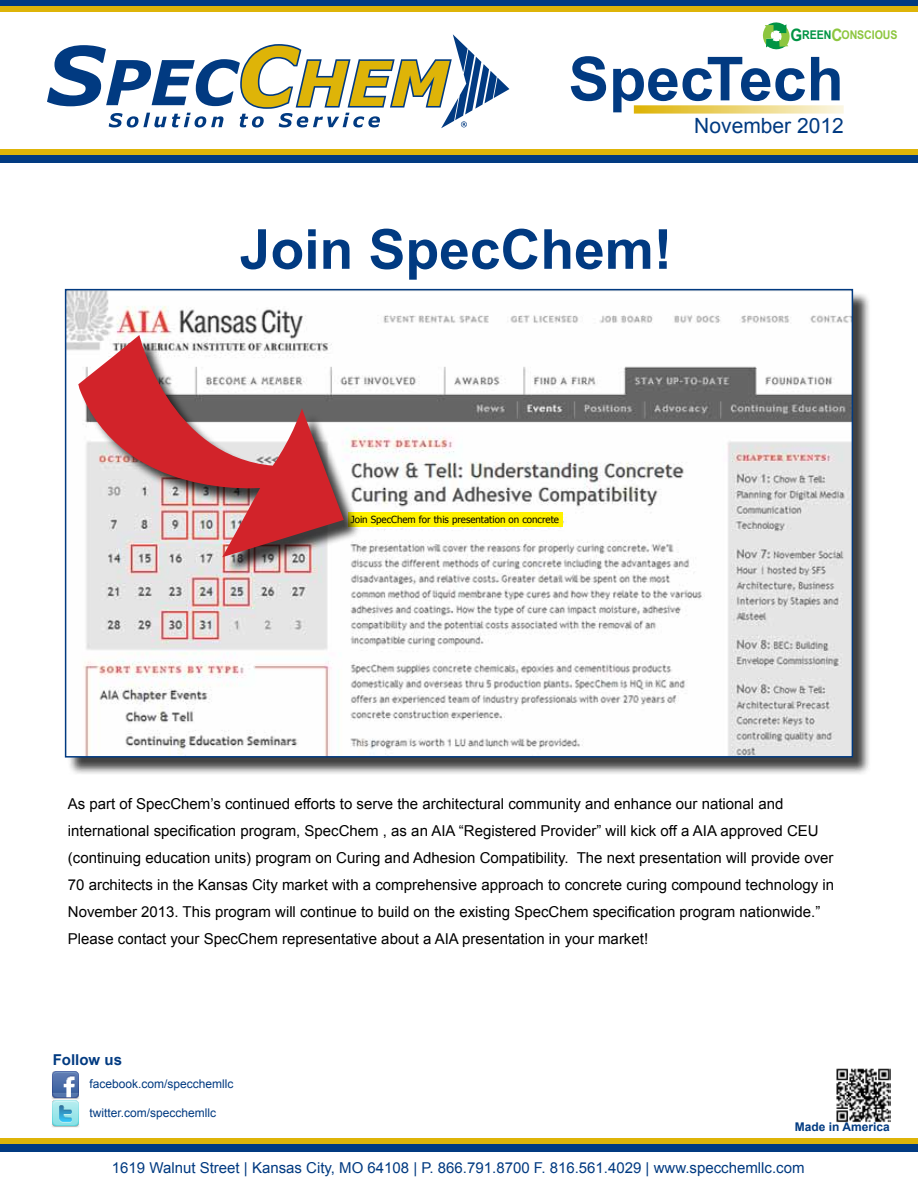
<style>
.page{position:relative;width:918px;height:1188px;background:#fff}
.page>*{position:absolute;margin:0;border:0;box-sizing:border-box;transform-origin:0 0}
.t1{font:700 60.75px "Arial";color:#013a81}
.t2{font:700 55.2px "Arial";color:#013a81}
.t3{font:21px "Arial";color:#013a81}
.t4{font:15px/27px "Arial";color:#000}
.t5{font:15px "Arial";color:#013a81}
.t6{font:700 15px "Arial";color:#013a81}
.t7{font:12px "Arial";color:#013a81}
.t8{font:700 12px "Arial";letter-spacing:-.01em;color:#8dc63f;scale:.88 1}
.t9{font:700 12px "Arial";color:#013a81}
.t10{font:9.75px "Tahoma";color:#000}
.s1{font-size:17.25px;color:#009444}
.s2{color:#009444}
.s3{font-size:17.25px}
</style>
<div class="page">
<svg style="left:47px;top:34px;width:462px;height:94px"></svg>
<svg style="left:634px;top:105px;width:210px;height:9px;background:#edd77f"></svg>
<svg style="left:763px;top:22px;width:27px;height:27px"></svg>
<div style="left:0;top:155px;width:918px;height:7px;background:#013a81"></div>
<div style="left:0;top:149px;width:918px;height:6px;background:#deb408"></div>
<div style="left:0;top:0;width:918px;height:6px;background:#013a81"></div>
<div style="left:0;top:6px;width:918px;height:6px;background:#deb408"></div>
<div style="left:0;top:1144px;width:918px;height:8px;background:#013a81"></div>
<div style="left:0;top:1138px;width:918px;height:6px;background:#deb408"></div>
<img style="left:836px;top:1068px;width:55px;height:55px">
<img style="left:52px;top:1072px;width:27px;height:55px">
<div style="left:67px;top:291px;width:805px;height:485px;background:#000;opacity:.75"></div>
<img style="left:68px;top:292px;width:782px;height:463px">
<div style="left:65px;top:289px;width:788px;height:469px;border:2px solid #013a81"></div>
<div style="left:349px;top:512px;width:214px;height:14px;background:#fff200"></div>
<div style="left:81px;top:337px;width:280px;height:237px;background:#000;opacity:.75"></div>
<svg style="left:78px;top:335px;width:266px;height:222px"></svg>
<p class="t8" style="left:791px;top:27px;width:123px"><span class="s1">G</span><span class="s2">REEN</span><span class="s3">C</span>ONSCIOUS</p>
<h1 class="t1" style="left:569px;top:39px;width:277px">SpecTech</h1>
<h3 class="t3" style="left:694px;top:112px;width:151px">November 2012</h3>
<h2 class="t2" style="left:240px;top:213px;width:434px">Join SpecChem!</h2>
<p class="t10" style="left:351px;top:513px;width:210px">Join SpecChem for this presentation on concrete</p>
<p class="t4" style="left:68px;top:790px;width:768px">As part of SpecChem’s continued efforts to serve the architectural community and enhance our national and international specification program, SpecChem , as an AIA “Registered Provider” will kick off a AIA approved CEU (continuing education units) program on Curing and Adhesion Compatibility. The next presentation will provide over 70 architects in the Kansas City market with a comprehensive approach to concrete curing compound technology in November 2013. This program will continue to build on the existing SpecChem specification program nationwide.” Please contact your SpecChem representative about a AIA presentation in your market!</p>
<p class="t6" style="left:53px;top:1050px;width:71px">Follow us</p>
<p class="t7" style="left:90px;top:1076px;width:146px">facebook.com/specchemllc</p>
<p class="t7" style="left:90px;top:1105px;width:128px">twitter.com/specchemllc</p>
<p class="t9" style="left:795px;top:1119px;width:96px">Made in America</p>
<p class="t5" style="left:112px;top:1158px;width:694px">1619 Walnut Street | Kansas City, MO 64108 | P. 866.791.8700 F. 816.561.4029 | www.specchemllc.com</p>
</div>
